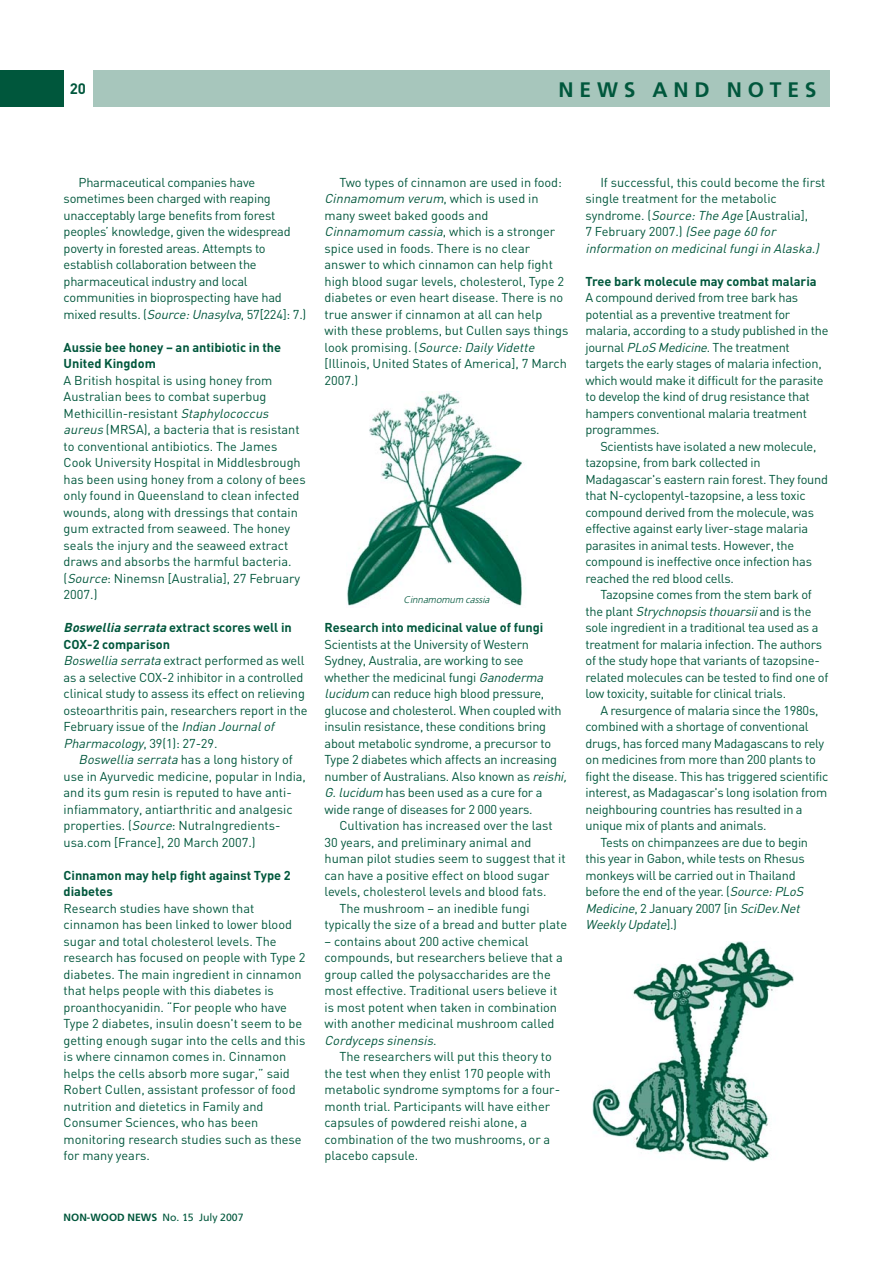
<style>
.page{position:relative;width:893px;height:1263px;background:#fff}
.page>*{position:absolute;margin:0;border:0;box-sizing:border-box;transform-origin:0 0}
.t1{font:21px "Freeway Demi";letter-spacing:.28em;color:#00573c}
.t2{font:700 15px "DIN";color:#00573c}
.t3{font:12.75px/16.5px "DIN";letter-spacing:-.01em;color:#00573c}
.t4{font:700 12.75px/16.5px "DIN";color:#00573c}
.t5{font:italic 12.75px "DIN";color:#00573c}
.t6{font:10.5px "Freeway Roman 1";color:#00573c}
.t7{font:italic 300 9.75px "Freeway";color:#00573c}
.s1{font-style:italic}
.s2{font-weight:700;font-style:italic}
.s3{font-weight:700}
.s4{font-style:normal}
.s5{font-family:"Freeway Demi"}
</style>
<div class="page">
<div style="left:93px;top:70px;width:736px;height:36px;background:#a7c6bc"></div>
<div style="left:0;top:70px;width:64px;height:36px;background:#00573c"></div>
<img style="left:347px;top:392px;width:175px;height:214px">
<img style="left:592px;top:941px;width:201px;height:221px">
<p class="t2" style="left:70px;top:83px;width:18px">20</p>
<h1 class="t1" style="left:558px;top:81px;width:259px">NEWS AND NOTES</h1>
<p class="t3" style="left:64px;top:175px;width:244px;text-indent:15px">Pharmaceutical companies have sometimes been charged with reaping unacceptably large benefits from forest peoples’ knowledge, given the widespread poverty in forested areas. Attempts to establish collaboration between the pharmaceutical industry and local communities in bioprospecting have had mixed results. (<span class="s1">Source:Unasylva</span>, 57[224]: 7.)</p>
<p class="t4" style="left:64px;top:340px;width:219px">Aussie bee honey – an antibiotic in the<br>United Kingdom</p>
<p class="t3" style="left:64px;top:373px;width:243px">A British hospital is using honey from Australian bees to combat superbug Methicillin-resistant <span class="s1">Staphylococcus aureus</span>(MRSA), a bacteria that is resistant to conventional antibiotics. The James Cook University Hospital in Middlesbrough has been using honey from a colony of bees only found in Queensland to clean infected wounds, along with dressings that contain gum extracted from seaweed. The honey seals the injury and the seaweed extract draws and absorbs the harmful bacteria. (<span class="s1">Source</span>: Ninemsn [Australia], 27 February 2007.)</p>
<p class="t3" style="left:64px;top:621px;width:245px"><span class="s2">Boswellia serrata</span><span class="s3">extract scores well in COX-2 comparison<br></span><span class="s1">Boswellia serrata</span>extract performed as well as a selective COX-2 inhibitor in a controlled clinical study to assess its effect on relieving osteoarthritis pain, researchers report in the February issue of the <span class="s1">Indian Journalof Pharmacology</span>, 3 9 ( 1 ) : 2 7 - 2 9 .</p>
<p class="t3" style="left:64px;top:753px;width:244px;text-indent:15px"><span class="s1">Boswellia serrata</span> h a s a l o n g h i s t o ry o f use in Ayurvedic medicine, popular in India, and its gum resin is reputed to have anti&shy;infiammatory, antiarthritic and analgesic properties. (<span class="s1">Source</span>: NutraIngredients&shy;usa.com [France], 20 March 2007.)</p>
<p class="t4" style="left:64px;top:868px;width:229px">Cinnamon may help fight against Type 2 diabetes</p>
<p class="t3" style="left:64px;top:901px;width:243px">Research studies have shown that cinnamon has been linked to lower blood sugar and total cholesterol levels. The research has focused on people with Type 2 diabetes. The main ingredient in cinnamon that helps people with this diabetes is proanthocyanidin. “For people who have Type 2 diabetes, insulin doesn't seem to be getting enough sugar into the cells and this is where cinnamon comes in. Cinnamon helps the cells absorb more sugar,” said Robert Cullen, assistant professor of food nutrition and dietetics in Family and Consumer Sciences, who has been monitoring research studies such as these for many years.</p>
<p class="t3" style="left:324px;top:175px;width:245px;text-indent:15px">Two types of cinnamon are used in food:<br><span class="s1">Cinnamomum verum</span>, w h i c h i s u s e d i n many sweet baked goods and <span class="s1">Cinnamomum cassia</span>, w h i c h i s a st ro n g e r spice used in foods. There is no clear answer to which cinnamon can help fight high blood sugar levels, cholesterol, Type 2 diabetes or even heart disease. There is no true answer if cinnamon at all can help with these problems, but Cullen says things lo o k p ro m i s i n g . ( <span class="s1">Source:Daily Vidette </span>[Illinois, United States of America], 7 March 2007.)</p>
<p class="t7" style="left:403px;top:595px;width:89px">Cinnamomum cassia</p>
<p class="t4" style="left:324px;top:620px;width:220px">Research into medicinal value of fungi</p>
<p class="t3" style="left:324px;top:637px;width:246px">Scientists at the University of Western Sydney, Australia, are working to see whether the medicinal fungi <span class="s1">Ganoderma lucidum</span>can reduce high blood pressure, glucose and cholesterol. When coupled with insulin resistance, these conditions bring about metabolic syndrome, a precursor to Type 2 diabetes which affects an increasing number of Australians. Also known as <span class="s1">reishi, G.lucidum</span>has been used as a cure for a wide range of diseases for 2 000 years.</p>
<p class="t3" style="left:339px;top:819px;width:215px">Cultivation has increased over the last</p>
<p class="t3" style="left:324px;top:835px;width:208px">30 years, and preliminary animal and</p>
<p class="t3" style="left:324px;top:852px;width:243px">human pilot studies seem to suggest that it</p>
<p class="t3" style="left:324px;top:868px;width:226px">can have a positive effect on blood sugar</p>
<p class="t3" style="left:324px;top:885px;width:223px">levels, cholesterol levels and blood fats.</p>
<p class="t3" style="left:339px;top:901px;width:192px">The mushroom – an inedible fungi</p>
<p class="t3" style="left:324px;top:918px;width:244px">typically the size of a bread and butter plate</p>
<p class="t3" style="left:324px;top:934px;width:240px">– contains about 200 active chemical compounds, but researchers believe that a group called the polysaccharides are the most effective. Traditional users believe it is most potent when taken in combination with another medicinal mushroom called <span class="s1">Cordyceps sinensis</span>.</p>
<p class="t3" style="left:324px;top:1050px;width:237px;text-indent:15px">The researchers will put this theory to the test when they enlist 170 people with metabolic syndrome symptoms for a four&shy;month trial. Participants will have either capsules of powdered reishi alone, a combination of the two mushrooms, or a placebo capsule.</p>
<p class="t3" style="left:585px;top:175px;width:241px;text-indent:15px">If successful, this could become the first single treatment for the metabolic syndrome. (<span class="s1">Source:The Age</span>[Australia],<br>7 February 2007.) <span class="s1">(See page 60 for information on medicinalfungiin Alaska.)</span></p>
<p class="t4" style="left:585px;top:274px;width:233px">Tree bark molecule may combat malaria</p>
<p class="t3" style="left:585px;top:291px;width:244px">A compound derived from tree bark has potential as a preventive treatment for malaria, according to a study published in the journal <span class="s1">PLoS Medicine</span>. The treatment targets the early stages of malaria infection, which would make it difficult for the parasite to develop the kind of drug resistance that hampers conventional malaria treatment programmes.</p>
<p class="t3" style="left:585px;top:439px;width:244px;text-indent:15px">Scientists have isolated a new molecule, tazopsine, from bark collected in Madagascar's eastern rain forest. They found that N-cyclopentyl-tazopsine, a less toxic compound derived from the molecule, was effective against early liver-stage malaria parasites in animal tests. However, the compound is ineffective once infection has reached the red blood cells.</p>
<p class="t3" style="left:585px;top:588px;width:244px;text-indent:15px">Tazopsine comes from the stem bark of<br>t h e p l a n t <span class="s1">Strychnopsis thouarsii</span>a n d i s t h e sole ingredient in a traditional tea used as a treatment for malaria infection. The authors of the study hope that variants of tazopsine&shy;related molecules can be tested to find one of low toxicity, suitable for clinical trials.</p>
<p class="t3" style="left:600px;top:703px;width:220px">A resurgence of malaria since the 1980s,</p>
<p class="t3" style="left:585px;top:720px;width:225px">combined with a shortage of conventional</p>
<p class="t3" style="left:585px;top:736px;width:240px">drugs, has forced many Madagascans to rely</p>
<p class="t3" style="left:585px;top:753px;width:232px">on medicines from more than 200 plants to</p>
<p class="t3" style="left:585px;top:769px;width:244px">fight the disease. This has triggered scientific</p>
<p class="t3" style="left:585px;top:786px;width:243px">interest, as Madagascar's long isolation from</p>
<p class="t3" style="left:585px;top:802px;width:219px">neighbouring countries has resulted in a</p>
<p class="t3" style="left:585px;top:819px;width:183px">unique mix of plants and animals.</p>
<p class="t3" style="left:600px;top:835px;width:209px">Tests on chimpanzees are due to begin</p>
<p class="t3" style="left:585px;top:852px;width:221px">this year in Gabon, while tests on Rhesus</p>
<p class="t3" style="left:585px;top:868px;width:212px">monkeys will be carried out in Thailand</p>
<p class="t3" style="left:585px;top:885px;width:222px">before the end of the year. (<span class="s1">Source:PLoS</span></p>
<p class="t5" style="left:585px;top:904px;width:218px">Medicine<span class="s4">, 2 J a n u a ry 2 0 0 7 [ i n</span> SciDev.Net</p>
<p class="t5" style="left:585px;top:920px;width:93px">Weekly Update<span class="s4">] . )</span></p>
<p class="t6" style="left:64px;top:1213px;width:181px"><span class="s5">NON-WOOD NEWS</span> No. 15 July 2007</p>
</div>
